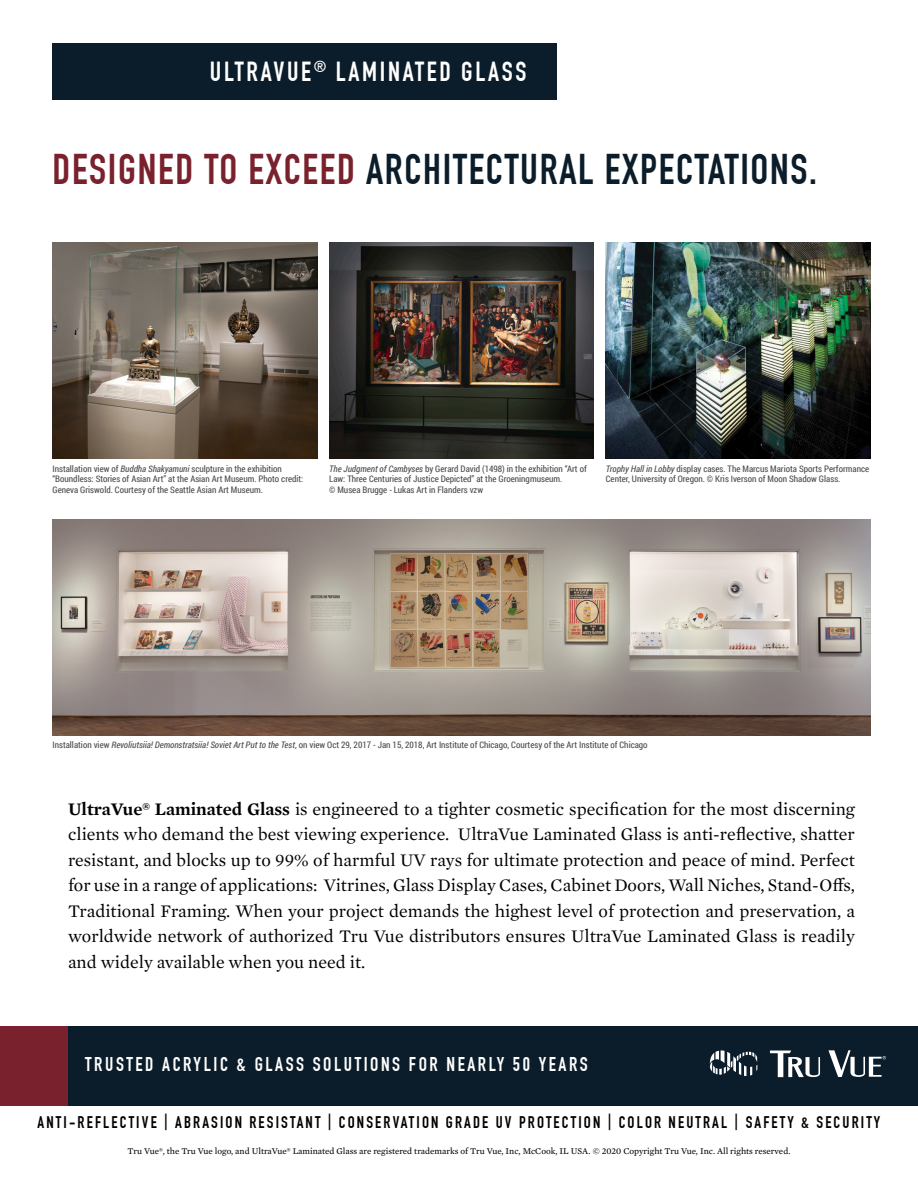
<style>
.page{position:relative;width:918px;height:1188px;background:#fff}
.page>*{position:absolute;margin:0;border:0;box-sizing:border-box;transform-origin:0 0}
.t1{font:700 42px "DIN Condensed";letter-spacing:.04em;color:#0b1d2a}
.t2{font:700 27px "DIN Condensed";letter-spacing:.1em;color:#fff}
.t3{font:700 19.5px "DIN Condensed";letter-spacing:.13em;color:#fff}
.t4{font:18px/25.5px "Mercury Text G1";color:#000;text-align:justify}
.t5{font:700 16.5px "DIN Condensed";letter-spacing:.13em;color:#000}
.t6{font:9px/10.8px "Roboto Condensed";color:#494a4a}
.t7{font:9px "Mercury Text G2";color:#000}
.s1{color:#79212d}
.s2{font-style:italic}
.s3{font-weight:600}
</style>
<div class="page">
<div style="left:52px;top:44px;width:505px;height:56px;background:#0b1d2a"></div>
<img style="left:52px;top:243px;width:265px;height:216px">
<img style="left:329px;top:243px;width:265px;height:216px">
<img style="left:606px;top:243px;width:264px;height:216px">
<img style="left:52px;top:519px;width:818px;height:216px">
<div style="left:44px;top:1026px;width:874px;height:80px;background:#0b1d2a"></div>
<div style="left:0;top:1026px;width:68px;height:80px;background:#79212d"></div>
<svg style="left:829px;top:1050px;width:57px;height:27px"></svg>
<svg style="left:770px;top:1051px;width:50px;height:26px"></svg>
<svg style="left:709px;top:1050px;width:48px;height:26px"></svg>
<p class="t2" style="left:210px;top:56px;width:318px">ULTRAVUE<sup>®</sup> LAMINATED GLASS</p>
<p class="t1" style="left:52px;top:145px;width:766px"><span class="s1">DESIGNED TO EXCEED</span> ARCHITECTURAL EXPECTATIONS.</p>
<p class="t6" style="left:52px;top:463px;width:252px">Installation view of <span class="s2">Buddha Shakyamuni</span> sculpture in the exhibition “Boundless: Stories of Asian Art” at the Asian Art Museum. Photo credit:<br>Geneva Griswold. Courtesy of the Seattle Asian Art Museum.</p>
<p class="t6" style="left:329px;top:463px;width:259px"><span class="s2">The Judgment of Cambyses</span> by Gerard David (1498) in the exhibition “Art of<br>Law: Three Centuries of Justice Depicted” at the Groeningmuseum.</p>
<p class="t6" style="left:329px;top:484px;width:155px">© Musea Brugge - Lukas Art in Flanders vzw</p>
<p class="t6" style="left:606px;top:463px;width:265px"><span class="s2">Trophy Hall in Lobby</span> display cases. The Marcus Mariota Sports Performance<br>Center, University of Oregon. © Kris Iverson of Moon Shadow Glass.</p>
<p class="t6" style="left:52px;top:739px;width:597px">Installation view <span class="s2">Revoliutsiia! Demonstratsiia! Soviet Art Put to the Test</span>, on view Oct 29, 2017 - Jan 15, 2018, Art Institute of Chicago, Courtesy of the Art Institute of Chicago</p>
<p class="t4" style="left:68px;top:795px;width:788px"><span class="s3">UltraVue® Laminated Glass</span> is engineered to a tighter cosmetic specification for the most discerning clients who demand the best viewing experience. UltraVue Laminated Glass is anti-reflective, shatter resistant, and blocks up to 99% of harmful UV rays for ultimate protection and peace of mind. Perfect for use in a range of applications: Vitrines, Glass Display Cases, Cabinet Doors, Wall Niches, Stand-Offs, Traditional Framing. When your project demands the highest level of protection and preservation, a worldwide network of authorized Tru Vue distributors ensures UltraVue Laminated Glass is readily and widely available when you need it.</p>
<p class="t3" style="left:85px;top:1052px;width:504px">TRUSTED ACRYLIC &amp; GLASS SOLUTIONS FOR NEARLY 50 YEARS</p>
<p class="t5" style="left:38px;top:1112px;width:844px">ANTI-REFLECTIVE | ABRASION RESISTANT | CONSERVATION GRADE UV PROTECTION | COLOR NEUTRAL | SAFETY &amp; SECURITY</p>
<p class="t7" style="left:128px;top:1146px;width:664px">Tru Vue®, the Tru Vue logo, and UltraVue® Laminated Glass are registered trademarks of Tru Vue, Inc, McCook, IL USA. © 2020 Copyright Tru Vue, Inc. All rights reserved.</p>
</div>
